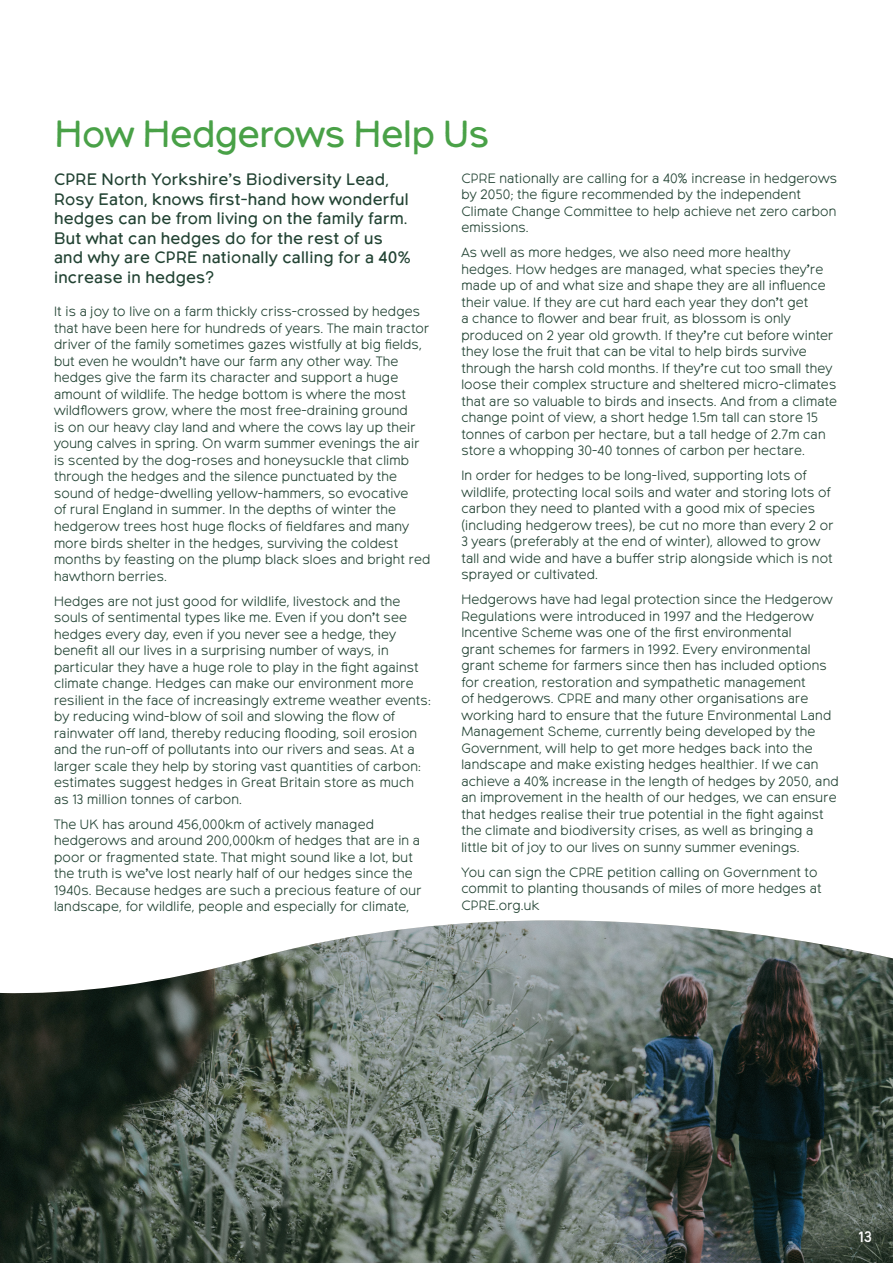
<style>
.page{position:relative;width:893px;height:1263px;background:#fff}
.page>*{position:absolute;margin:0;border:0;box-sizing:border-box;transform-origin:0 0}
.headline{font:37.5px "Northwoods";letter-spacing:-.01em;color:#49a147}
.intro{font:16.5px/19.5px "Northwoods";letter-spacing:.015em;color:#224333}
.page-number{font:15px "Northwoods";color:#fff}
.body-text{font:300 13.5px/16.5px "Northwoods";letter-spacing:.015em;color:#224333}
</style>
<div class="page">
<svg style="left:0;top:995px;width:893px;height:268px;background:#4d5850"></svg>
<img style="left:0;top:920px;width:893px;height:75px">
<p class="headline" style="left:54px;top:112px;width:437px">How Hedgerows Help Us</p>
<p class="intro" style="left:54px;top:171px;width:358px">CPRE North Yorkshire’s Biodiversity Lead, Rosy Eaton, knows first-hand how wonderful hedges can be from living on the family farm.<br>But what can hedges do for the rest of us and why are CPRE nationally calling for a 40% increase in hedges?</p>
<p class="body-text" style="left:54px;top:304px;width:378px">It is a joy to live on a farm thickly criss-crossed by hedges that have been here for hundreds of years. The main tractor driver of the family sometimes gazes wistfully at big fields, but even he wouldn’t have our farm any other way. The hedges give the farm its character and support a huge amount of wildlife. The hedge bottom is where the most wildflowers grow, where the most free-draining ground<br>is on our heavy clay land and where the cows lay up their young calves in spring. On warm summer evenings the air is scented by the dog-roses and honeysuckle that climb through the hedges and the silence punctuated by the sound of hedge-dwelling yellow-hammers, so evocative<br>of rural England in summer. In the depths of winter the hedgerow trees host huge flocks of fieldfares and many more birds shelter in the hedges, surviving the coldest months by feasting on the plump black sloes and bright red hawthorn berries.</p>
<p class="body-text" style="left:54px;top:593px;width:378px">Hedges are not just good for wildlife, livestock and the souls of sentimental types like me. Even if you don’t see hedges every day, even if you never see a hedge, they benefit all our lives in a surprising number of ways, in particular they have a huge role to play in the fight against climate change. Hedges can make our environment more resilient in the face of increasingly extreme weather events: by reducing wind-blow of soil and slowing the flow of rainwater off land, thereby reducing flooding, soil erosion and the run-off of pollutants into our rivers and seas. At a larger scale they help by storing vast quantities of carbon: estimates suggest hedges in Great Britain store as much as 13 million tonnes of carbon.</p>
<p class="body-text" style="left:54px;top:816px;width:369px">The UK has around 456,000km of actively managed hedgerows and around 200,000km of hedges that are in a poor or fragmented state. That might sound like a lot, but the truth is we’ve lost nearly half of our hedges since the 1940s. Because hedges are such a precious feature of our landscape, for wildlife, people and especially for climate,</p>
<p class="body-text" style="left:461px;top:170px;width:377px">CPRE nationally are calling for a 40% increase in hedgerows by 2050; the figure recommended by the independent Climate Change Committee to help achieve net zero carbon emissions.</p>
<p class="body-text" style="left:461px;top:245px;width:377px">As well as more hedges, we also need more healthy hedges. How hedges are managed, what species they’re made up of and what size and shape they are all influence their value. If they are cut hard each year they don’t get<br>a chance to flower and bear fruit, as blossom is only produced on 2 year old growth. If they’re cut before winter they lose the fruit that can be vital to help birds survive through the harsh cold months. If they’re cut too small they loose their complex structure and sheltered micro-climates that are so valuable to birds and insects. And from a climate change point of view, a short hedge 1.5m tall can store 15 tonnes of carbon per hectare, but a tall hedge of 2.7m can store a whopping 30-40 tonnes of carbon per hectare.</p>
<p class="body-text" style="left:461px;top:468px;width:374px">In order for hedges to be long-lived, supporting lots of wildlife, protecting local soils and water and storing lots of carbon they need to planted with a good mix of species (including hedgerow trees), be cut no more than every 2 or 3 years (preferably at the end of winter), allowed to grow tall and wide and have a buffer strip alongside which is not sprayed or cultivated.</p>
<p class="body-text" style="left:461px;top:592px;width:379px">Hedgerows have had legal protection since the Hedgerow Regulations were introduced in 1997 and the Hedgerow Incentive Scheme was one of the first environmental<br>grant schemes for farmers in 1992. Every environmental grant scheme for farmers since then has included options for creation, restoration and sympathetic management<br>of hedgerows. CPRE and many other organisations are working hard to ensure that the future Environmental Land Management Scheme, currently being developed by the Government, will help to get more hedges back into the landscape and make existing hedges healthier. If we can achieve a 40% increase in the length of hedges by 2050, and an improvement in the health of our hedges, we can ensure that hedges realise their true potential in the fight against the climate and biodiversity crises, as well as bringing a little bit of joy to our lives on sunny summer evenings.</p>
<p class="body-text" style="left:461px;top:864px;width:362px">You can sign the CPRE petition calling on Government to commit to planting thousands of miles of more hedges at<br>CPRE.org.uk</p>
<p class="page-number" style="left:858px;top:1228px;width:15px">13</p>
</div>
